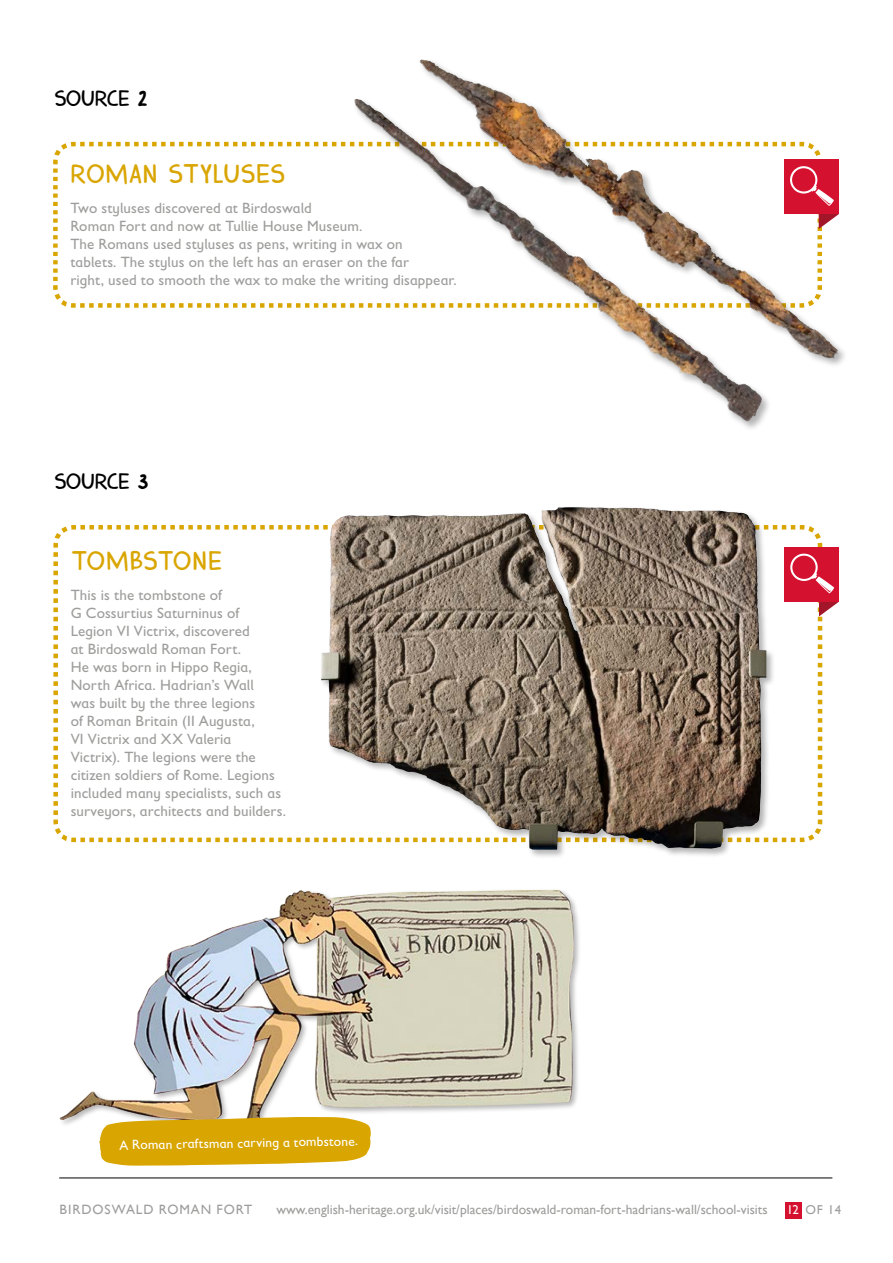
<style>
.page{position:relative;width:893px;height:1263px;background:#fff}
.page>*{position:absolute;margin:0;border:0;box-sizing:border-box;transform-origin:0 0}
.t1{font:27px "Harimau Dua";color:#d9a500}
.t2{font:22.5px "Harimau Dua";letter-spacing:-.055em;color:#000}
.t3{font:15px/18px "Gill Sans Infant Std";letter-spacing:.01em;color:#9d9d9c}
.t4{font:13.5px "Gill Sans";color:#9d9d9c}
.t5{font:13.5px "Gill Sans Infant Std";color:#fff}
.t6{font:13.5px "Gill Sans";letter-spacing:.07em;color:#9d9d9c}
.t7{font:12.9px "Gill Sans";color:#9d9d9c}
.s1{font-size:30px}
.s2{color:#fff}
</style>
<div class="page">
<hr style="left:59px;top:1177px;width:773px;height:1px;background:#000">
<div style="left:785px;top:1202px;width:16px;height:16px;background:#d51130"></div>
<svg style="left:53px;top:141px;width:299px;height:167px"></svg>
<svg style="left:78px;top:141px;width:274px;height:140px"></svg>
<div style="left:418px;top:58px;width:430px;height:311px;background:#000;opacity:.3"></div>
<img style="left:419px;top:60px;width:228px;height:37px">
<div style="left:352px;top:97px;width:420px;height:335px;background:#000;opacity:.3"></div>
<img style="left:354px;top:99px;width:375px;height:311px">
<svg style="left:53px;top:525px;width:770px;height:318px"></svg>
<div style="left:784px;top:547px;width:55px;height:55px;background:#d51130"></div>
<svg style="left:790px;top:553px;width:49px;height:262px"></svg>
<div style="left:320px;top:506px;width:456px;height:353px;background:#000;opacity:.3"></div>
<img style="left:321px;top:507px;width:256px;height:212px">
<div style="left:59px;top:888px;width:522px;height:252px;background:#000;opacity:.3"></div>
<img style="left:60px;top:890px;width:515px;height:243px">
<svg style="left:99px;top:1117px;width:272px;height:49px;background:#dbad1a"></svg>
<h2 class="t2" style="left:54px;top:81px;width:96px">SOURCE <span class="s1">2</span></h2>
<h1 class="t1" style="left:70px;top:153px;width:217px">ROMAN STYLUSES</h1>
<p class="t3" style="left:70px;top:199px;width:388px">Two styluses discovered at Birdoswald<br>Roman Fort and now at Tullie House Museum.<br>The Romans used styluses as pens, writing in wax on<br>tablets. The stylus on the left has an eraser on the far<br>right, used to smooth the wax to make the writing disappear.</p>
<h2 class="t2" style="left:54px;top:464px;width:97px">SOURCE <span class="s1">3</span></h2>
<h1 class="t1" style="left:71px;top:540px;width:153px">TOMBSTONE</h1>
<p class="t3" style="left:71px;top:586px;width:217px">This is the tombstone of<br>G Cossurtius Saturninus of<br>Legion VI Victrix, discovered<br>at Birdoswald Roman Fort.<br>He was born in Hippo Regia,<br>North Africa. Hadrian’s Wall<br>was built by the three legions<br>of Roman Britain (II Augusta,<br>VI Victrix and XX Valeria<br>Victrix). The legions were the citizen soldiers of Rome. Legions included many specialists, such as surveyors, architects and builders.</p>
<p class="t5" style="left:119px;top:1137px;width:240px;rotate:-1deg">A Roman craftsman carving a tombstone.</p>
<p class="t6" style="left:60px;top:1202px;width:194px">BIRDOSWALD ROMAN FORT</p>
<p class="t4" style="left:277px;top:1202px;width:492px">www.english-heritage.org.uk/visit/places/birdoswald-roman-fort-hadrians-wall/school-visits</p>
<p class="t7" style="left:787px;top:1202px;width:56px"><span class="s2">12</span> OF 14</p>
</div>
